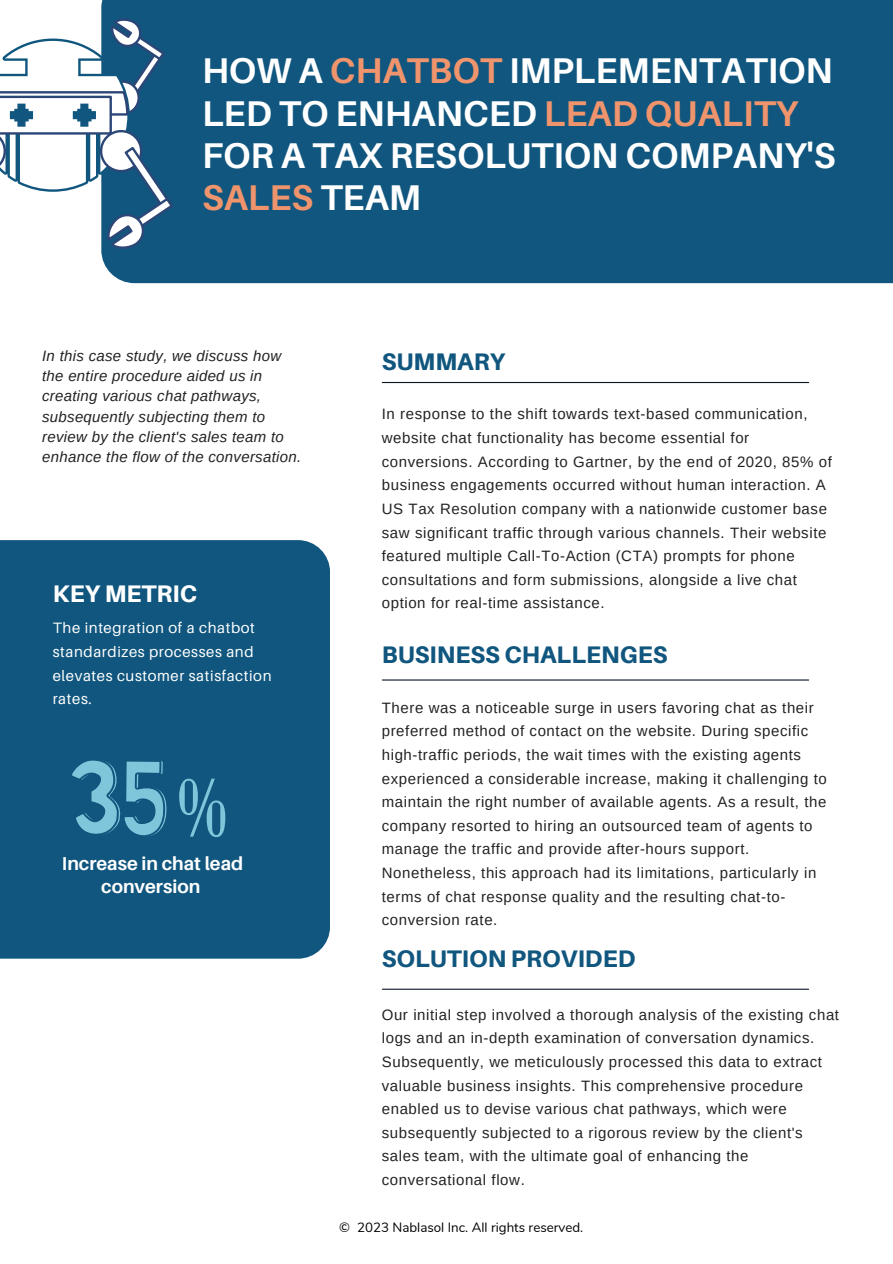
<style>
.page{position:relative;width:893px;height:1264px;background:#fff}
.page>*{position:absolute;margin:0;border:0;box-sizing:border-box;transform-origin:0 0}
.t1{font:700 35.85px/42.3px "Aileron";color:#fff}
.t2{font:800 24px "Aileron";color:#10567e}
.t3{font:800 24px "Aileron";color:#fff}
.t4{font:700 18.6px/22.4px "Aileron";color:#fff;text-align:center}
.t5{font:15px/23.5px "Arimo";letter-spacing:.04em;color:#222}
.t6{font:italic 15px/20.2px "Arimo";letter-spacing:.02em;color:#222}
.t7{font:15px/23.5px "Aileron";letter-spacing:.04em;color:#fff}
.t8{font:13.35px "Nunito";color:#010101}
.s1{color:#ef946c}
</style>
<div class="page">
<div style="left:0;top:540px;width:330px;height:418px;background:#10567e"></div>
<div style="left:101px;top:0;width:791px;height:283px;background:#10567e"></div>
<svg style="left:0;top:17px;width:173px;height:234px"></svg>
<hr style="left:382px;top:382px;width:426px;height:1px;background:#0b1623">
<hr style="left:382px;top:679px;width:426px;height:1px;background:#0b1623">
<hr style="left:382px;top:988px;width:426px;height:1px;background:#0b1623">
<svg style="left:68px;top:758px;width:100px;height:79px;background:#3c82a2"></svg>
<svg style="left:179px;top:778px;width:46px;height:59px;background:#317799"></svg>
<p class="t1" style="left:202px;top:49px;width:635px">HOW A <span class="s1">CHATBOT</span> IMPLEMENTATION<br>LED TO ENHANCED <span class="s1">LEAD QUALITY<br></span>FOR A TAX RESOLUTION COMPANY'S<br><span class="s1">SALES</span> TEAM</p>
<p class="t6" style="left:42px;top:345px;width:260px">In this case study, we discuss how the entire procedure aided us in creating various chat pathways, subsequently subjecting them to review by the client's sales team to enhance the flow of the conversation.</p>
<p class="t2" style="left:382px;top:347px;width:125px">SUMMARY</p>
<p class="t5" style="left:382px;top:402px;width:451px">In response to the shift towards text-based communication, website chat functionality has become essential for conversions. According to Gartner, by the end of 2020, 85% of business engagements occurred without human interaction. A US Tax Resolution company with a nationwide customer base saw significant traffic through various channels. Their website featured multiple Call-To-Action (CTA) prompts for phone consultations and form submissions, alongside a live chat option for real-time assistance.</p>
<p class="t3" style="left:53px;top:579px;width:146px">KEY METRIC</p>
<p class="t7" style="left:53px;top:616px;width:220px">The integration of a chatbot standardizes processes and elevates customer satisfaction rates.</p>
<p class="t2" style="left:382px;top:640px;width:287px">BUSINESS CHALLENGES</p>
<p class="t5" style="left:382px;top:695px;width:446px">There was a noticeable surge in users favoring chat as their preferred method of contact on the website. During specific high-traffic periods, the wait times with the existing agents experienced a considerable increase, making it challenging to maintain the right number of available agents. As a result, the company resorted to hiring an outsourced team of agents to manage the traffic and provide after-hours support.<br>Nonetheless, this approach had its limitations, particularly in terms of chat response quality and the resulting chat-to&shy;conversion rate.</p>
<p class="t4" style="left:62px;top:852px;width:183px">Increase in chat lead conversion</p>
<p class="t2" style="left:382px;top:943px;width:255px">SOLUTION PROVIDED</p>
<p class="t5" style="left:382px;top:1002px;width:459px">Our initial step involved a thorough analysis of the existing chat logs and an in-depth examination of conversation dynamics.<br>Subsequently, we meticulously processed this data to extract valuable business insights. This comprehensive procedure enabled us to devise various chat pathways, which were subsequently subjected to a rigorous review by the client's sales team, with the ultimate goal of enhancing the conversational flow.</p>
<p class="t8" style="left:339px;top:1218px;width:245px">© 2023 Nablasol Inc. All rights reserved.</p>
</div>
